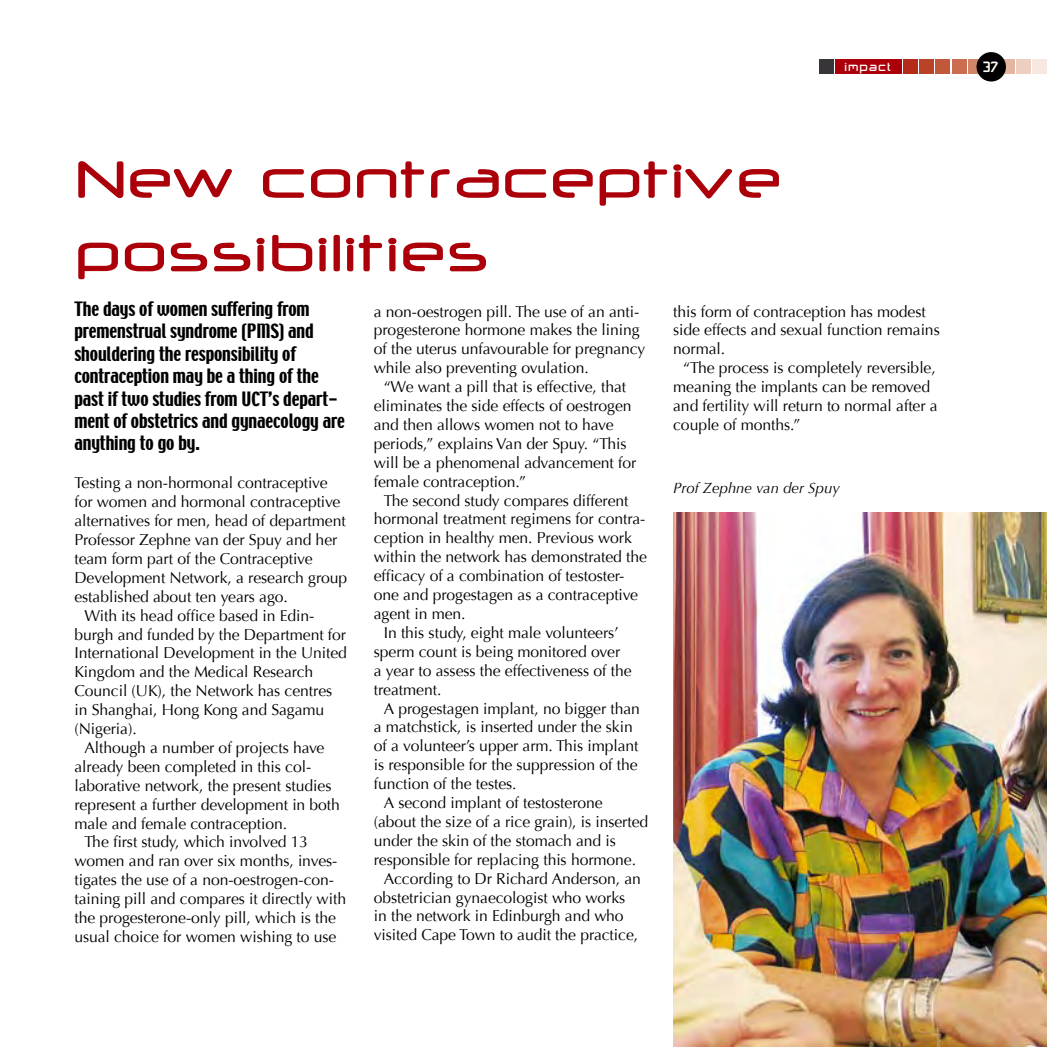
<style>
.page{position:relative;width:1047px;height:1047px;background:#fff}
.page>*{position:absolute;margin:0;border:0;box-sizing:border-box;transform-origin:0 0}
.t1{font:500 61.25px/73.5px "Neuropol";letter-spacing:.05em;color:#ab000a}
.t2{font:17.5px/22.4px "Techno";letter-spacing:-.005em;color:#000}
.t3{font:16.97px "Lang";letter-spacing:.05em;color:#fff}
.t4{font:15.75px/18.9px "Optima";letter-spacing:-.005em;color:#000}
.t5{font:700 15.75px "Lang";color:#fff}
.t6{font:italic 14.88px "Optima";color:#000}
</style>
<div class="page">
<div style="left:835px;top:60px;width:67px;height:14px;background:#ab000a"></div>
<div style="left:903px;top:60px;width:15px;height:14px;background:#b42b19"></div>
<div style="left:919px;top:60px;width:15px;height:14px;background:#ba4229"></div>
<div style="left:935px;top:60px;width:15px;height:14px;background:#c2583b"></div>
<div style="left:951px;top:60px;width:15px;height:14px;background:#ca6d51"></div>
<div style="left:967px;top:60px;width:15px;height:14px;background:#d28469"></div>
<div style="left:1000px;top:60px;width:15px;height:14px;background:#e4b6a1"></div>
<div style="left:1016px;top:60px;width:15px;height:14px;background:#eccfc0"></div>
<div style="left:1032px;top:60px;width:15px;height:14px;background:#f6e7e0"></div>
<div style="left:819px;top:60px;width:14px;height:14px;background:#373538"></div>
<div style="left:976px;top:52px;width:30px;height:30px;background:#000;border-radius:50%"></div>
<img style="left:673px;top:513px;width:374px;height:534px">
<h1 class="t1" style="left:74px;top:142px;width:706px">New contraceptive possibilities</h1>
<p class="t3" style="left:845px;top:55px;width:48px">impact</p>
<p class="t5" style="left:984px;top:57px;width:16px">37</p>
<p class="t2" style="left:74px;top:299px;width:272px">The days of women suffering from premenstrual syndrome (PMS) and shouldering the responsibility of contraception may be a thing of the past if two studies from UCT’s depart&shy;ment of obstetrics and gynaecology are anything to go by.</p>
<p class="t4" style="left:74px;top:474px;width:255px">Testing a non-hormonal contraceptive</p>
<p class="t4" style="left:74px;top:492px;width:267px">for women and hormonal contraceptive</p>
<p class="t4" style="left:74px;top:511px;width:273px">alternatives for men, head of department</p>
<p class="t4" style="left:74px;top:530px;width:264px">Professor Zephne van der Spuy and her</p>
<p class="t4" style="left:74px;top:549px;width:240px">team form part of the Contraceptive</p>
<p class="t4" style="left:74px;top:568px;width:274px">Development Network, a research group</p>
<p class="t4" style="left:74px;top:587px;width:215px">established about ten years ago.</p>
<p class="t4" style="left:84px;top:606px;width:231px">With its head office based in Edin-</p>
<p class="t4" style="left:74px;top:625px;width:273px">burgh and funded by the Department for</p>
<p class="t4" style="left:74px;top:644px;width:274px">International Development in the United</p>
<p class="t4" style="left:74px;top:663px;width:240px">Kingdom and the Medical Research</p>
<p class="t4" style="left:74px;top:681px;width:259px">Council (UK), the Network has centres</p>
<p class="t4" style="left:74px;top:700px;width:251px">in Shanghai, Hong Kong and Sagamu</p>
<p class="t4" style="left:74px;top:719px;width:64px">(Nigeria).</p>
<p class="t4" style="left:84px;top:738px;width:242px">Although a number of projects have</p>
<p class="t4" style="left:74px;top:757px;width:238px">already been completed in this col-</p>
<p class="t4" style="left:74px;top:776px;width:259px">laborative network, the present studies</p>
<p class="t4" style="left:74px;top:795px;width:267px">represent a further development in both</p>
<p class="t4" style="left:74px;top:814px;width:214px">male and female contraception.</p>
<p class="t4" style="left:84px;top:833px;width:225px">The first study, which involved 13</p>
<p class="t4" style="left:74px;top:852px;width:264px">women and ran over six months, inves-</p>
<p class="t4" style="left:74px;top:870px;width:261px">tigates the use of a non-oestrogen-con-</p>
<p class="t4" style="left:74px;top:889px;width:273px">taining pill and compares it directly with</p>
<p class="t4" style="left:74px;top:908px;width:263px">the progesterone-only pill, which is the</p>
<p class="t4" style="left:74px;top:927px;width:263px">usual choice for women wishing to use</p>
<p class="t4" style="left:374px;top:302px;width:273px">a non-oestrogen pill. The use of an anti&shy;progesterone hormone makes the lining of the uterus unfavourable for pregnancy while also preventing ovulation.</p>
<p class="t4" style="left:374px;top:377px;width:264px;text-indent:10px">“We want a pill that is effective, that eliminates the side effects of oestrogen and then allows women not to have periods,” explains Van der Spuy. “This will be a phenomenal advancement for female contraception.”</p>
<p class="t4" style="left:384px;top:491px;width:246px">The second study compares different</p>
<p class="t4" style="left:374px;top:510px;width:273px">hormonal treatment regimens for contra-</p>
<p class="t4" style="left:374px;top:529px;width:260px">ception in healthy men. Previous work</p>
<p class="t4" style="left:374px;top:548px;width:275px">within the network has demonstrated the</p>
<p class="t4" style="left:374px;top:566px;width:252px">efficacy of a combination of testoster-</p>
<p class="t4" style="left:374px;top:585px;width:266px">one and progestagen as a contraceptive</p>
<p class="t4" style="left:374px;top:604px;width:93px">agent in men.</p>
<p class="t4" style="left:384px;top:623px;width:236px">In this study, eight male volunteers’</p>
<p class="t4" style="left:374px;top:642px;width:248px">sperm count is being monitored over</p>
<p class="t4" style="left:374px;top:661px;width:259px">a year to assess the effectiveness of the</p>
<p class="t4" style="left:374px;top:680px;width:69px">treatment.</p>
<p class="t4" style="left:384px;top:699px;width:258px">A progestagen implant, no bigger than</p>
<p class="t4" style="left:374px;top:718px;width:260px">a matchstick, is inserted under the skin</p>
<p class="t4" style="left:374px;top:737px;width:266px">of a volunteer’s upper arm. This implant</p>
<p class="t4" style="left:374px;top:755px;width:265px">is responsible for the suppression of the</p>
<p class="t4" style="left:374px;top:774px;width:144px">function of the testes.</p>
<p class="t4" style="left:384px;top:793px;width:221px">A second implant of testosterone</p>
<p class="t4" style="left:374px;top:812px;width:276px">(about the size of a rice grain), is inserted</p>
<p class="t4" style="left:374px;top:831px;width:244px">under the skin of the stomach and is</p>
<p class="t4" style="left:374px;top:850px;width:264px">responsible for replacing this hormone.</p>
<p class="t4" style="left:384px;top:869px;width:259px">According to Dr Richard Anderson, an</p>
<p class="t4" style="left:374px;top:888px;width:253px">obstetrician gynaecologist who works</p>
<p class="t4" style="left:374px;top:907px;width:251px">in the network in Edinburgh and who</p>
<p class="t4" style="left:374px;top:926px;width:266px">visited Cape Town to audit the practice,</p>
<p class="t4" style="left:673px;top:302px;width:268px">this form of contraception has modest side effects and sexual function remains normal.</p>
<p class="t4" style="left:673px;top:359px;width:266px;text-indent:10px">“The process is completely reversible, meaning the implants can be removed and fertility will return to normal after a couple of months.”</p>
<p class="t6" style="left:673px;top:480px;width:168px">Prof Zephne van der Spuy</p>
</div>
